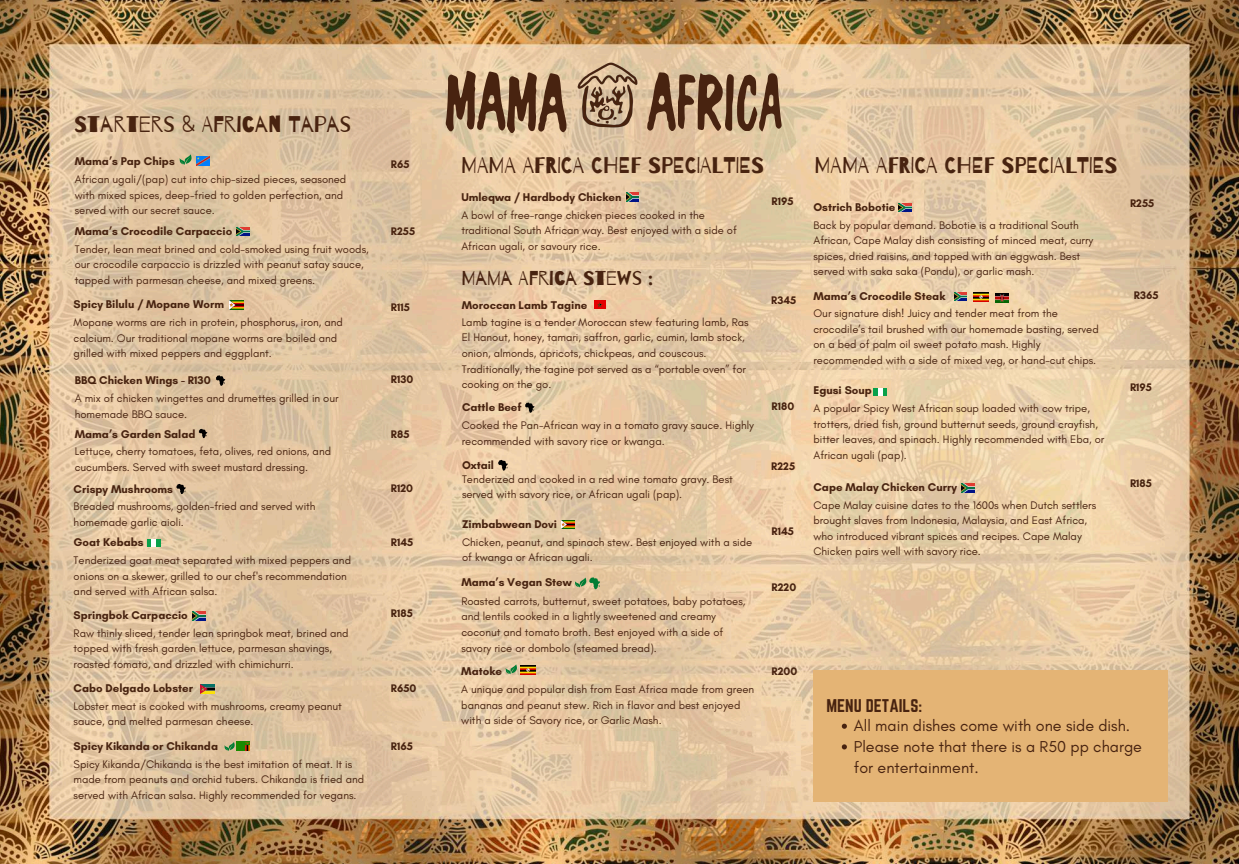
<style>
.page{position:relative;width:1239px;height:864px;background:#fff}
.page>*{position:absolute;margin:0;border:0;box-sizing:border-box;transform-origin:0 0}
.t1{font:22.64px "Barrio";color:#482310}
.t2{font:20px "Barrio";color:#482310}
.t3{font:16.08px/20.7px "Glacial Indifference";color:#482310}
.t4{font:16.08px "Norwester";color:#482310}
.t5{font:700 11.44px "Glacial Indifference";color:#482310}
.t6{font:11.2px/15.6px "Glacial Indifference";color:#482310}
.t7{font:700 11.2px "Glacial Indifference";color:#482310}
</style>
<div class="page">
<img style="left:0;top:0;width:1238px;height:864px">
<svg style="left:445px;top:71px;width:121px;height:62px;background:#917256"></svg>
<img style="left:577px;top:62px;width:60px;height:65px">
<svg style="left:647px;top:72px;width:134px;height:60px;background:#97775b"></svg>
<svg style="left:498px;top:460px;width:10px;height:11px"></svg>
<img style="left:561px;top:520px;width:14px;height:9px">
<svg style="left:626px;top:193px;width:13px;height:8px"></svg>
<svg style="left:525px;top:403px;width:9px;height:10px"></svg>
<div style="left:594px;top:301px;width:11px;height:8px;background:#e40001"></div>
<svg style="left:597px;top:302px;width:5px;height:5px"></svg>
<svg style="left:575px;top:577px;width:25px;height:12px"></svg>
<svg style="left:505px;top:664px;width:12px;height:10px"></svg>
<img style="left:521px;top:665px;width:14px;height:9px">
<svg style="left:224px;top:742px;width:26px;height:9px"></svg>
<img style="left:200px;top:684px;width:14px;height:9px">
<img style="left:196px;top:157px;width:14px;height:9px">
<svg style="left:179px;top:154px;width:12px;height:11px"></svg>
<svg style="left:237px;top:227px;width:12px;height:9px"></svg>
<svg style="left:192px;top:612px;width:13px;height:8px"></svg>
<img style="left:229px;top:301px;width:14px;height:9px">
<svg style="left:216px;top:375px;width:9px;height:11px"></svg>
<svg style="left:199px;top:429px;width:8px;height:9px"></svg>
<svg style="left:176px;top:484px;width:10px;height:10px"></svg>
<svg style="left:147px;top:539px;width:13px;height:8px"></svg>
<svg style="left:898px;top:203px;width:13px;height:9px"></svg>
<svg style="left:954px;top:292px;width:13px;height:9px"></svg>
<img style="left:974px;top:292px;width:14px;height:9px">
<svg style="left:995px;top:293px;width:13px;height:9px"></svg>
<svg style="left:873px;top:388px;width:13px;height:8px"></svg>
<svg style="left:961px;top:484px;width:13px;height:8px"></svg>
<div style="left:813px;top:670px;width:354px;height:132px;background:#e4b475"></div>
<svg style="left:841px;top:724px;width:6px;height:5px"></svg>
<svg style="left:841px;top:744px;width:6px;height:5px"></svg>
<h1 class="t1" style="left:74px;top:112px;width:278px">STARTERS &amp; AFRICAN TAPAS</h1>
<p class="t5" style="left:75px;top:155px;width:101px">Mama’s Pap Chips</p>
<p class="t6" style="left:75px;top:171px;width:273px">African ugali/(pap) cut into chip-sized pieces, seasoned with mixed spices, deep-fried to golden perfection, and served with our secret sauce.</p>
<p class="t5" style="left:75px;top:224px;width:159px">Mama’s Crocodile Carpaccio</p>
<p class="t6" style="left:75px;top:241px;width:295px">Tender, lean meat brined and cold-smoked using fruit woods, our crocodile carpaccio is drizzled with peanut satay sauce, tapped with parmesan cheese, and mixed greens.</p>
<p class="t5" style="left:74px;top:297px;width:152px">Spicy Bilulu / Mopane Worm</p>
<p class="t6" style="left:74px;top:314px;width:271px">Mopane worms are rich in protein, phosphorus, iron, and calcium. Our traditional mopane worms are boiled and grilled with mixed peppers and eggplant.</p>
<p class="t5" style="left:75px;top:373px;width:138px">BBQ Chicken Wings - R130</p>
<p class="t6" style="left:75px;top:390px;width:265px">A mix of chicken wingettes and drumettes grilled in our homemade BBQ sauce.</p>
<p class="t5" style="left:75px;top:427px;width:122px">Mama’s Garden Salad</p>
<p class="t6" style="left:75px;top:444px;width:258px">Lettuce, cherry tomatoes, feta, olives, red onions, and cucumbers. Served with sweet mustard dressing.</p>
<p class="t5" style="left:74px;top:482px;width:101px">Crispy Mushrooms</p>
<p class="t6" style="left:74px;top:499px;width:243px">Breaded mushrooms, golden-fried and served with homemade garlic aioli.</p>
<p class="t7" style="left:391px;top:158px;width:20px">R65</p>
<p class="t7" style="left:391px;top:224px;width:26px">R255</p>
<p class="t7" style="left:391px;top:300px;width:20px">R115</p>
<p class="t7" style="left:391px;top:372px;width:24px">R130</p>
<p class="t7" style="left:391px;top:427px;width:20px">R85</p>
<p class="t7" style="left:391px;top:482px;width:24px">R120</p>
<p class="t5" style="left:74px;top:535px;width:71px">Goat Kebabs</p>
<p class="t7" style="left:391px;top:535px;width:24px">R145</p>
<p class="t6" style="left:74px;top:552px;width:279px">Tenderized goat meat separated with mixed peppers and onions on a skewer, grilled to our chef's recommendation and served with African salsa.</p>
<p class="t5" style="left:74px;top:608px;width:116px">Springbok Carpaccio</p>
<p class="t6" style="left:74px;top:625px;width:276px">Raw thinly sliced, tender lean springbok meat, brined and topped with fresh garden lettuce, parmesan shavings, roasted tomato, and drizzled with chimichurri.</p>
<p class="t5" style="left:74px;top:682px;width:121px">Cabo Delgado Lobster</p>
<p class="t6" style="left:74px;top:698px;width:270px">Lobster meat is cooked with mushrooms, creamy peanut sauce, and melted parmesan cheese.</p>
<p class="t5" style="left:74px;top:739px;width:146px">Spicy Kikanda or Chikanda</p>
<p class="t6" style="left:74px;top:756px;width:292px">Spicy Kikanda/Chikanda is the best imitation of meat. It is made from peanuts and orchid tubers. Chikanda is fried and served with African salsa. Highly recommended for vegans.</p>
<p class="t7" style="left:391px;top:607px;width:23px">R185</p>
<p class="t7" style="left:391px;top:682px;width:27px">R650</p>
<p class="t7" style="left:391px;top:740px;width:23px">R165</p>
<h1 class="t1" style="left:461px;top:153px;width:304px">MAMA AFRICA CHEF SPECIALTIES</h1>
<p class="t5" style="left:461px;top:190px;width:161px">Umleqwa / Hardbody Chicken</p>
<p class="t6" style="left:461px;top:207px;width:277px">A bowl of free-range chicken pieces cooked in the traditional South African way. Best enjoyed with a side of<br>African ugali, or savoury rice.</p>
<h2 class="t2" style="left:461px;top:268px;width:193px">MAMA AFRICA STEWS :</h2>
<p class="t5" style="left:462px;top:298px;width:127px">Moroccan Lamb Tagine</p>
<p class="t6" style="left:462px;top:314px;width:288px">Lamb tagine is a tender Moroccan stew featuring lamb, Ras El Hanout, honey, tamari, saffron, garlic, cumin, lamb stock, onion, almonds, apricots, chickpeas, and couscous.<br>Traditionally, the tagine pot served as a “portable oven” for cooking on the go.</p>
<p class="t5" style="left:462px;top:401px;width:61px">Cattle Beef</p>
<p class="t6" style="left:462px;top:417px;width:294px">Cooked the Pan-African way in a tomato gravy sauce. Highly recommended with savory rice or kwanga.</p>
<p class="t5" style="left:462px;top:458px;width:33px">Oxtail</p>
<p class="t6" style="left:462px;top:471px;width:272px">Tenderized and cooked in a red wine tomato gravy. Best served with savory rice, or African ugali (pap).</p>
<p class="t5" style="left:462px;top:517px;width:97px">Zimbabwean Dovi</p>
<p class="t6" style="left:462px;top:534px;width:292px">Chicken, peanut, and spinach stew. Best enjoyed with a side of kwanga or African ugali.</p>
<p class="t5" style="left:461px;top:575px;width:112px">Mama’s Vegan Stew</p>
<p class="t6" style="left:461px;top:593px;width:286px">Roasted carrots, butternut, sweet potatoes, baby potatoes, and lentils cooked in a lightly sweetened and creamy coconut and tomato broth. Best enjoyed with a side of savory rice or dombolo (steamed bread).</p>
<p class="t5" style="left:461px;top:665px;width:42px">Matoke</p>
<p class="t6" style="left:461px;top:681px;width:294px">A unique and popular dish from East Africa made from green bananas and peanut stew. Rich in flavor and best enjoyed with a side of Savory rice, or Garlic Mash.</p>
<p class="t7" style="left:771px;top:194px;width:23px">R195</p>
<p class="t7" style="left:771px;top:294px;width:27px">R345</p>
<p class="t7" style="left:771px;top:399px;width:24px">R180</p>
<p class="t7" style="left:771px;top:460px;width:25px">R225</p>
<p class="t7" style="left:771px;top:524px;width:24px">R145</p>
<p class="t7" style="left:771px;top:580px;width:26px">R220</p>
<p class="t7" style="left:771px;top:664px;width:27px">R200</p>
<h1 class="t1" style="left:814px;top:153px;width:304px">MAMA AFRICA CHEF SPECIALTIES</h1>
<p class="t5" style="left:813px;top:200px;width:83px">Ostrich Bobotie</p>
<p class="t6" style="left:813px;top:217px;width:281px">Back by popular demand. Bobotie is a traditional South African, Cape Malay dish consisting of minced meat, curry spices, dried raisins, and topped with an eggwash. Best served with saka saka (Pondu), or garlic mash.</p>
<p class="t5" style="left:813px;top:289px;width:133px">Mama’s Crocodile Steak</p>
<p class="t6" style="left:813px;top:305px;width:287px">Our signature dish! Juicy and tender meat from the crocodile’s tail brushed with our homemade basting, served on a bed of palm oil sweet potato mash. Highly recommended with a side of mixed veg, or hand-cut chips.</p>
<p class="t5" style="left:813px;top:384px;width:60px">Egusi Soup</p>
<p class="t6" style="left:813px;top:400px;width:292px">A popular Spicy West African soup loaded with cow tripe, trotters, dried fish, ground butternut seeds, ground crayfish, bitter leaves, and spinach. Highly recommended with Eba, or African ugali (pap).</p>
<p class="t5" style="left:813px;top:480px;width:145px">Cape Malay Chicken Curry</p>
<p class="t6" style="left:813px;top:497px;width:284px">Cape Malay cuisine dates to the 1600s when Dutch settlers brought slaves from Indonesia, Malaysia, and East Africa, who introduced vibrant spices and recipes. Cape Malay Chicken pairs well with savory rice.</p>
<p class="t7" style="left:1130px;top:197px;width:26px">R255</p>
<p class="t7" style="left:1133px;top:289px;width:26px">R365</p>
<p class="t7" style="left:1130px;top:380px;width:23px">R195</p>
<p class="t7" style="left:1130px;top:477px;width:23px">R185</p>
<h3 class="t4" style="left:826px;top:696px;width:97px">MENU DETAILS:</h3>
<h3 class="t3" style="left:853px;top:715px;width:290px">All main dishes come with one side dish.<br>Please note that there is a R50 pp charge for entertainment.</h3>
</div>
